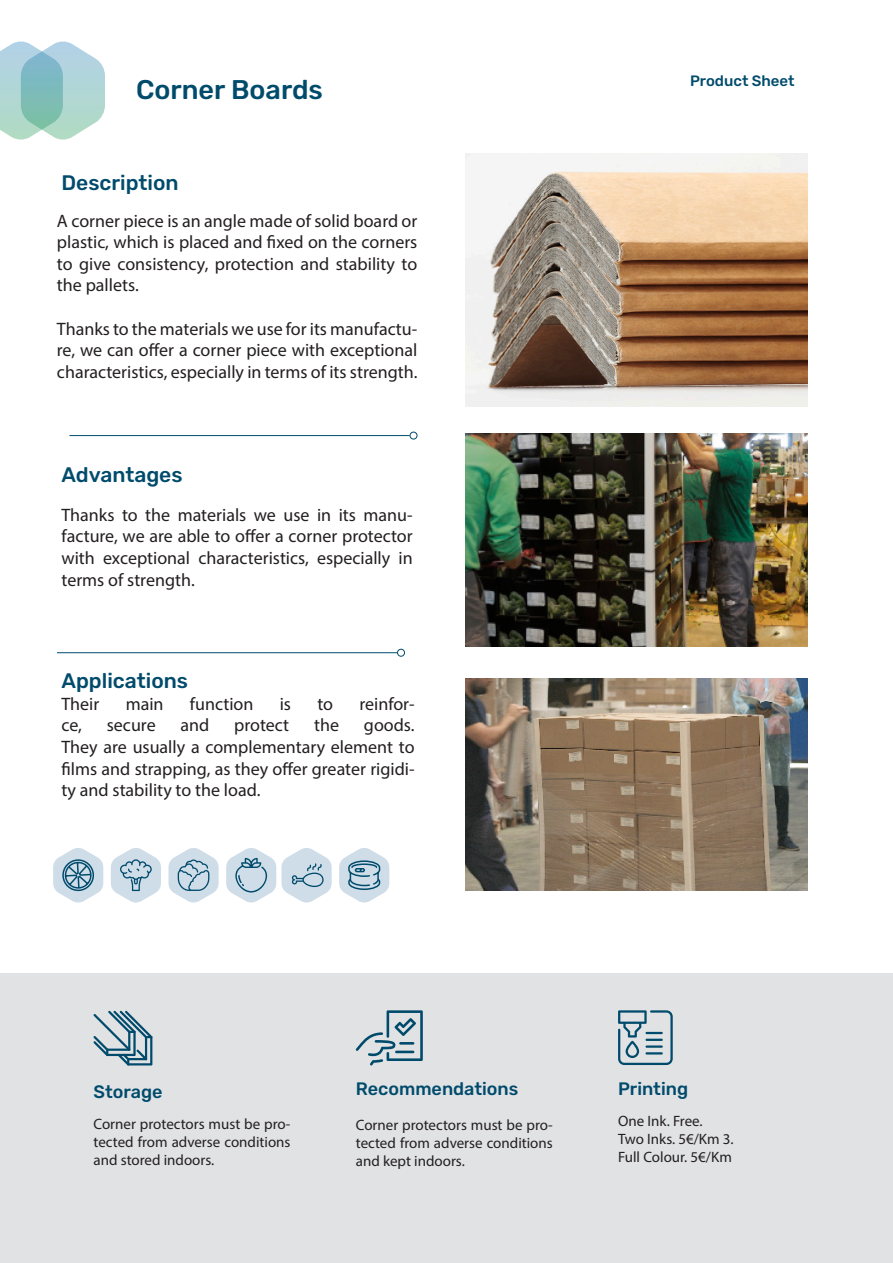
<style>
.page{position:relative;width:893px;height:1263px;background:#fff}
.page>*{position:absolute;margin:0;border:0;box-sizing:border-box;transform-origin:0 0}
.titular_1{font:500 27px "Rubik";color:#004b6c}
.Texto_corrido{font:500 21px "Rubik";color:#004b6c}
.titular_1-2{font:500 21px "Rubik";color:#004b6c}
.Texto_corrido-2{font:18px/21.6px "Myriad Pro";color:#231f20;text-align:justify}
.Texto_corrido-3{font:500 18px "Rubik";color:#004b6c}
.Texto_corrido-4{font:15px/18px "Myriad Pro";color:#231f20;text-align:justify}
.t1{font:15px "Rubik";color:#004b6c}
.titular_1-3{font:500 15px "Rubik";color:#004b6c}
</style>
<div class="page">
<svg style="left:0;top:41px;width:105px;height:99px;background:#aed4d4"></svg>
<div style="left:0;top:974px;width:893px;height:289px;background:#e1e2e4"></div>
<hr style="left:57px;top:652px;width:340px;height:1px;background:#004b6c">
<div style="left:397px;top:649px;width:8px;height:8px;border:1px solid #004b6c;border-radius:50%"></div>
<hr style="left:69px;top:435px;width:341px;height:1px;background:#004b6c">
<div style="left:410px;top:432px;width:7px;height:7px;border:1px solid #004b6c;border-radius:50%"></div>
<img style="left:465px;top:154px;width:343px;height:252px">
<img style="left:465px;top:434px;width:343px;height:212px">
<img style="left:465px;top:678px;width:343px;height:213px">
<svg style="left:618px;top:1010px;width:55px;height:55px"></svg>
<svg style="left:93px;top:1011px;width:60px;height:54px"></svg>
<svg style="left:356px;top:1010px;width:67px;height:55px"></svg>
<svg style="left:53px;top:848px;width:50px;height:55px"></svg>
<svg style="left:111px;top:848px;width:50px;height:55px"></svg>
<svg style="left:168px;top:848px;width:51px;height:55px"></svg>
<svg style="left:226px;top:848px;width:106px;height:55px"></svg>
<svg style="left:339px;top:848px;width:50px;height:55px"></svg>
<p class="titular_1" style="left:136px;top:74px;width:188px">Corner Boards</p>
<p class="titular_1-3" style="left:690px;top:72px;width:106px">Product Sheet</p>
<h1 class="titular_1" style="left:155px;top:73px;width:134px">antoneras</h1>
<p class="t1" style="left:690px;top:74px;width:128px">Ficha de producto</p>
<p class="titular_1-2" style="left:61px;top:171px;width:119px">Description</p>
<p class="Texto_corrido-2" style="left:57px;top:209px;width:362px">A corner piece is an angle made of solid board or plastic, which is placed and fixed on the corners to give consistency, protection and stability to the pallets.</p>
<p class="Texto_corrido-2" style="left:57px;top:317px;width:362px">Thanks to the materials we use for its manufactu&shy;re, we can offer a corner piece with exceptional characteristics, especially in terms of its strength.</p>
<p class="Texto_corrido" style="left:61px;top:463px;width:123px">Advantages</p>
<p class="Texto_corrido-2" style="left:61px;top:504px;width:353px">Thanks to the materials we use in its manu&shy;facture, we are able to offer a corner protector with exceptional characteristics, especially in terms of strength.</p>
<p class="Texto_corrido" style="left:61px;top:669px;width:128px">Applications</p>
<p class="Texto_corrido-2" style="left:61px;top:693px;width:39px">Their</p>
<p class="Texto_corrido-2" style="left:126px;top:693px;width:39px">main</p>
<p class="Texto_corrido-2" style="left:190px;top:693px;width:65px">function</p>
<p class="Texto_corrido-2" style="left:280px;top:693px;width:13px">is</p>
<p class="Texto_corrido-2" style="left:317px;top:693px;width:17px">to</p>
<p class="Texto_corrido-2" style="left:359px;top:693px;width:57px">reinfor-</p>
<p class="Texto_corrido-2" style="left:61px;top:714px;width:22px">ce,</p>
<p class="Texto_corrido-2" style="left:107px;top:714px;width:50px">secure</p>
<p class="Texto_corrido-2" style="left:181px;top:714px;width:30px">and</p>
<p class="Texto_corrido-2" style="left:234px;top:714px;width:56px">protect</p>
<p class="Texto_corrido-2" style="left:314px;top:714px;width:26px">the</p>
<p class="Texto_corrido-2" style="left:61px;top:714px;width:355px;text-indent:302px">goods.<br>They are usually a complementary element to films and strapping, as they offer greater rigidi&shy;ty and stability to the load.</p>
<p class="Texto_corrido-3" style="left:94px;top:1081px;width:71px">Storage</p>
<p class="Texto_corrido-4" style="left:94px;top:1114px;width:199px">Corner protectors must be pro&shy;tected from adverse conditions and stored indoors.</p>
<p class="Texto_corrido-3" style="left:356px;top:1079px;width:164px">Recommendations</p>
<p class="Texto_corrido-4" style="left:356px;top:1116px;width:199px">Corner protectors must be pro&shy;tected from adverse conditions and kept indoors.</p>
<p class="Texto_corrido-3" style="left:618px;top:1079px;width:72px">Printing</p>
<p class="Texto_corrido-4" style="left:618px;top:1112px;width:86px">One Ink. Free.</p>
<p class="Texto_corrido-4" style="left:618px;top:1130px;width:117px">Two Inks. 5€/Km 3.</p>
<p class="Texto_corrido-4" style="left:618px;top:1148px;width:115px">Full Colour. 5€/Km</p>
</div>
